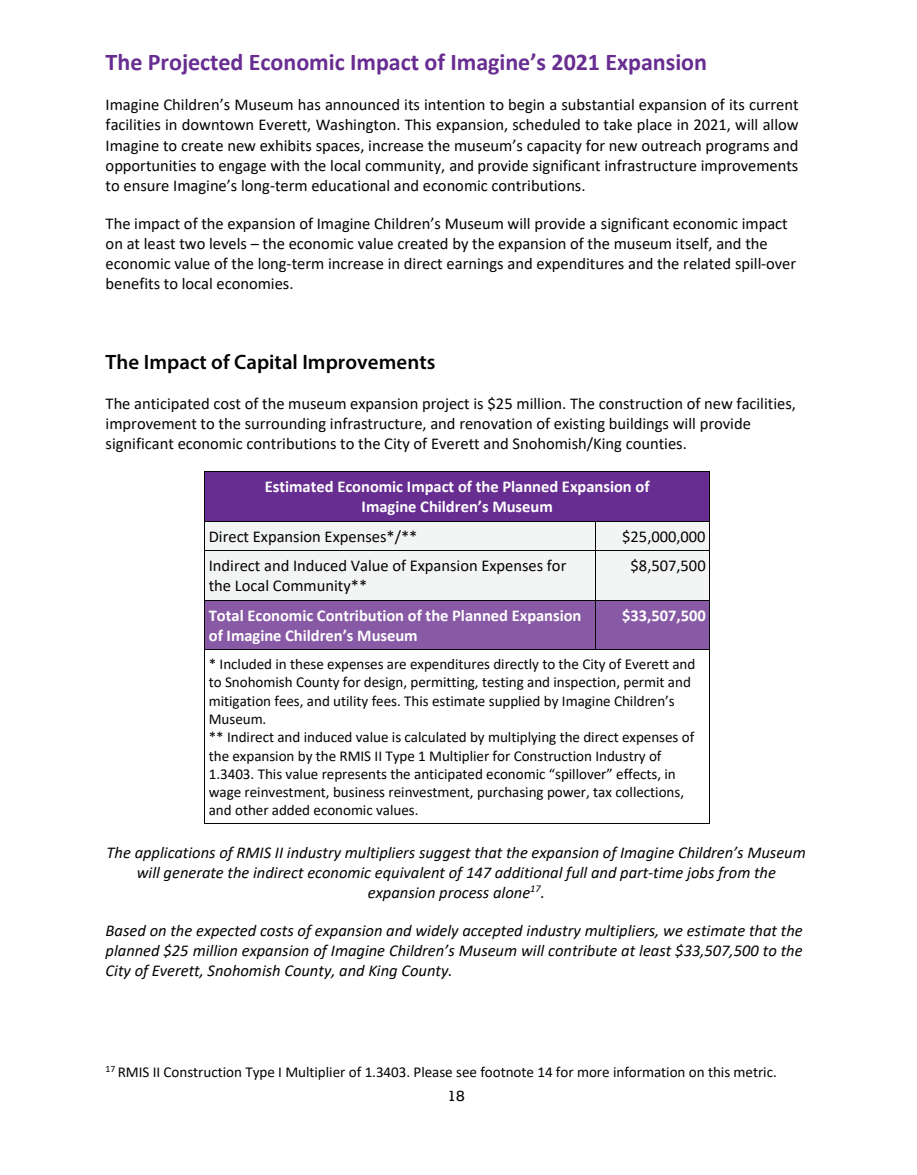
<style>
.page{position:relative;width:917px;height:1175px;background:#fff}
.page>*{position:absolute;margin:0;border:0;box-sizing:border-box;transform-origin:0 0}
.t1{font:700 24.15px "Calibri";color:#682d91}
.t2{font:600 20.85px "Myriad Pro";letter-spacing:.005em;color:#040503}
.t3{font:16.5px/20.1px "Calibri";color:#040503}
.t4{font:italic 16.5px/20.1px "Calibri";color:#040503;text-align:center}
.t5{font:700 16.5px/20.1px "Calibri";color:#fff;text-align:center}
.t6{font:15.15px/18.3px "Calibri";letter-spacing:-.005em;color:#040503}
.t7{font:15.15px "Rockwell";color:#040504;scale:1.05 1}
</style>
<div class="page">
<div style="left:204px;top:472px;width:505px;height:49px;background:#682d91"></div>
<hr style="left:204px;top:471px;width:505px;height:1px;background:#040504">
<hr style="left:204px;top:472px;width:1px;height:49px;background:#040504">
<hr style="left:709px;top:472px;width:1px;height:49px;background:#040504">
<div style="left:204px;top:521px;width:391px;height:29px;background:#f3f5f4"></div>
<div style="left:595px;top:521px;width:114px;height:29px;background:#f3f5f4"></div>
<hr style="left:204px;top:521px;width:391px;height:1px;background:#040504">
<hr style="left:595px;top:521px;width:114px;height:1px;background:#040504">
<div style="left:204px;top:551px;width:391px;height:49px;background:#f3f5f4"></div>
<div style="left:595px;top:551px;width:114px;height:49px;background:#f3f5f4"></div>
<svg style="left:204px;top:522px;width:1px;height:28px"></svg>
<hr style="left:204px;top:550px;width:391px;height:1px;background:#040504">
<svg style="left:595px;top:522px;width:1px;height:28px"></svg>
<hr style="left:595px;top:550px;width:114px;height:1px;background:#040504">
<svg style="left:709px;top:521px;width:1px;height:30px"></svg>
<hr style="left:204px;top:551px;width:1px;height:49px;background:#040504">
<hr style="left:595px;top:551px;width:1px;height:49px;background:#040504">
<hr style="left:709px;top:551px;width:1px;height:49px;background:#040504">
<div style="left:204px;top:600px;width:391px;height:49px;background:#885aa5"></div>
<div style="left:595px;top:600px;width:114px;height:49px;background:#885aa5"></div>
<hr style="left:204px;top:600px;width:391px;height:1px;background:#040504">
<hr style="left:595px;top:600px;width:114px;height:1px;background:#040504">
<hr style="left:204px;top:600px;width:1px;height:49px;background:#040504">
<hr style="left:595px;top:600px;width:1px;height:49px;background:#040504">
<hr style="left:709px;top:600px;width:1px;height:49px;background:#040504">
<hr style="left:204px;top:649px;width:391px;height:1px;background:#040504">
<hr style="left:595px;top:649px;width:114px;height:1px;background:#040504">
<hr style="left:204px;top:650px;width:1px;height:173px;background:#040504">
<hr style="left:204px;top:823px;width:505px;height:1px;background:#040504">
<hr style="left:709px;top:650px;width:1px;height:173px;background:#040504">
<p class="t1" style="left:106px;top:45px;width:603px">The Projected Economic Impact of Imagine’s 2021 Expansion</p>
<p class="t3" style="left:106px;top:94px;width:694px;text-align:justify">Imagine Children’s Museum has announced its intention to begin a substantial expansion of its current facilities in downtown Everett, Washington. This expansion, scheduled to take place in 2021, will allow Imagine to create new exhibits spaces, increase the museum’s capacity for new outreach programs and opportunities to engage with the local community, and provide significant infrastructure improvements to ensure Imagine’s long-term educational and economic contributions.</p>
<p class="t3" style="left:106px;top:213px;width:692px">The impact of the expansion of Imagine Children’s Museum will provide a significant economic impact on at least two levels – the economic value created by the expansion of the museum itself, and the economic value of the long-term increase in direct earnings and expenditures and the related spill-over benefits to local economies.</p>
<p class="t2" style="left:106px;top:349px;width:331px">The Impact of Capital Improvements</p>
<p class="t3" style="left:106px;top:393px;width:691px">The anticipated cost of the museum expansion project is $25 million. The construction of new facilities, improvement to the surrounding infrastructure, and renovation of existing buildings will provide significant economic contributions to the City of Everett and Snohomish/King counties.</p>
<p class="t5" style="left:265px;top:476px;width:386px">Estimated Economic Impact of the Planned Expansion of<br>Imagine Children’s Museum</p>
<p class="t3" style="left:209px;top:526px;width:210px">Direct Expansion Expenses*/**</p>
<p class="t3" style="left:622px;top:526px;width:85px">$25,000,000</p>
<p class="t3" style="left:209px;top:555px;width:359px">Indirect and Induced Value of Expansion Expenses for the Local Community**</p>
<p class="t3" style="left:630px;top:555px;width:77px">$8,507,500</p>
<p class="t5" style="left:209px;top:605px;width:374px;text-align:left">Total Economic Contribution of the Planned Expansion of Imagine Children’s Museum</p>
<p class="t5" style="left:622px;top:605px;width:85px">$33,507,500</p>
<p class="t6" style="left:209px;top:654px;width:488px">* Included in these expenses are expenditures directly to the City of Everett and to Snohomish County for design, permitting, testing and inspection, permit and mitigation fees, and utility fees. This estimate supplied by Imagine Children’s Museum.<br>** Indirect and induced value is calculated by multiplying the direct expenses of the expansion by the RMIS II Type 1 Multiplier for Construction Industry of 1.3403. This value represents the anticipated economic “spillover” effects, in wage reinvestment, business reinvestment, purchasing power, tax collections, and other added economic values.</p>
<p class="t4" style="left:107px;top:841px;width:700px">The applications of RMIS II industry multipliers suggest that the expansion of Imagine Children’s Museum will generate the indirect economic equivalent of 147 additional full and part-time jobs from the expansion process alone<sup>17</sup>.</p>
<p class="t4" style="left:106px;top:919px;width:698px;text-align:justify">Based on the expected costs of expansion and widely accepted industry multipliers, we estimate that the planned $25 million expansion of Imagine Children’s Museum will contribute at least $33,507,500 to the City of Everett, Snohomish County, and King County.</p>
<p class="t6" style="left:106px;top:1062px;width:672px"><sup>17</sup> RMIS II Construction Type I Multiplier of 1.3403. Please see footnote 14 for more information on this metric.</p>
<p class="t7" style="left:447px;top:1087px;width:18px">18</p>
</div>
